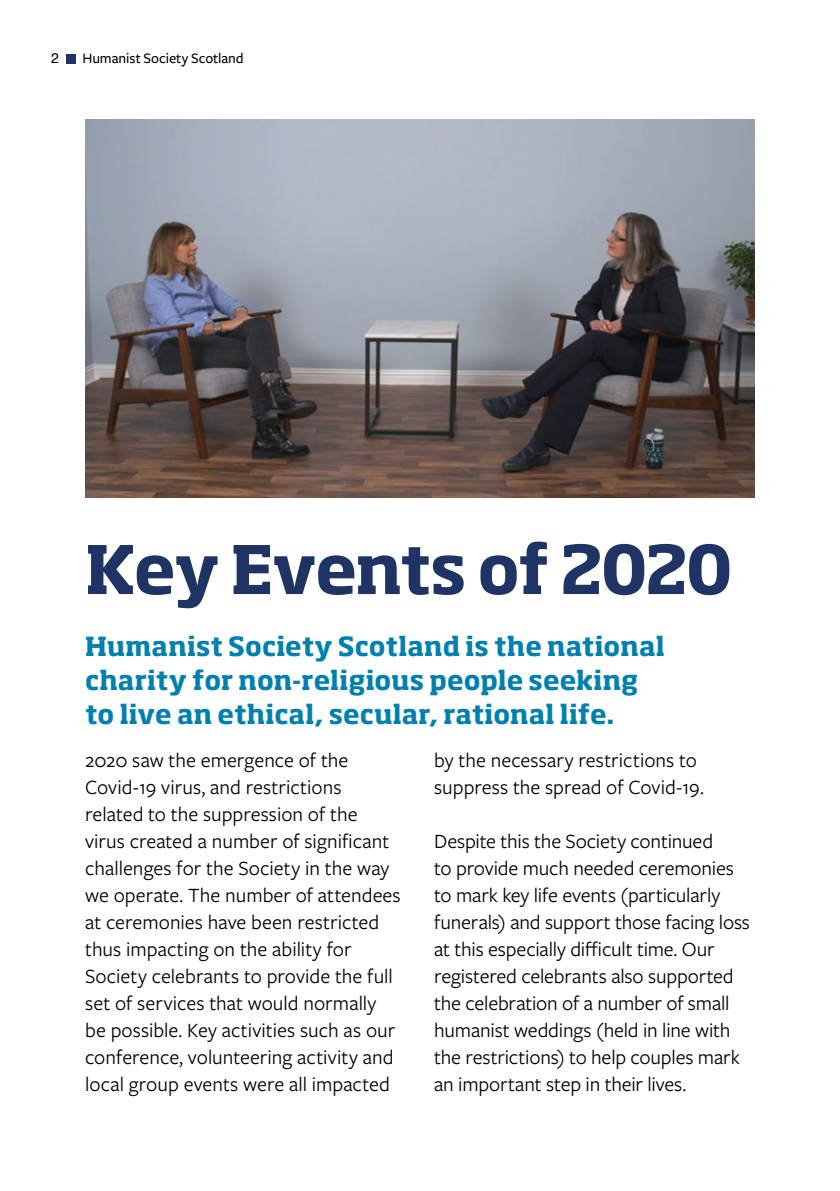
<style>
.page{position:relative;width:840px;height:1191px;background:#fff}
.page>*{position:absolute;margin:0;border:0;box-sizing:border-box;transform-origin:0 0}
.Heading{font:700 66px "Soho Std";letter-spacing:-.03em;color:#1f3464}
.Standfirst{font:700 26px/34px "Soho Std";color:#0080af}
.Body{font:21px/27px "Freight Sans Pro";color:#000}
.t1{font:500 15px "Freight Sans Pro";letter-spacing:-.005em;color:#000}
.t2{font:14px "Helvetica";color:#000}
</style>
<div class="page">
<div style="left:66px;top:54px;width:9px;height:9px;background:#1f3464"></div>
<img style="left:85px;top:119px;width:669px;height:378px">
<p class="t2" style="left:51px;top:48px;width:9px">2</p>
<p class="t1" style="left:82px;top:48px;width:163px">Humanist Society Scotland</p>
<p class="Heading" style="left:85px;top:527px;width:648px">Key Events of 2020</p>
<p class="Standfirst" style="left:85px;top:629px;width:581px">Humanist Society Scotland is the national charity for non-religious people seeking to live an ethical, secular, rational life.</p>
<p class="Body" style="left:85px;top:746px;width:317px">2020 saw the emergence of the Covid-19 virus, and restrictions related to the suppression of the virus created a number of significant challenges for the Society in the way we operate. The number of attendees at ceremonies have been restricted thus impacting on the ability for Society celebrants to provide the full set of services that would normally be possible. Key activities such as our conference, volunteering activity and local group events were all impacted</p>
<p class="Body" style="left:434px;top:746px;width:271px">by the necessary restrictions to suppress the spread of Covid-19.</p>
<p class="Body" style="left:434px;top:827px;width:317px">Despite this the Society continued<br>to provide much needed ceremonies to mark key life events (particularly funerals) and support those facing loss at this especially difficult time. Our registered celebrants also supported the celebration of a number of small humanist weddings (held in line with the restrictions) to help couples mark an important step in their lives.</p>
</div>
